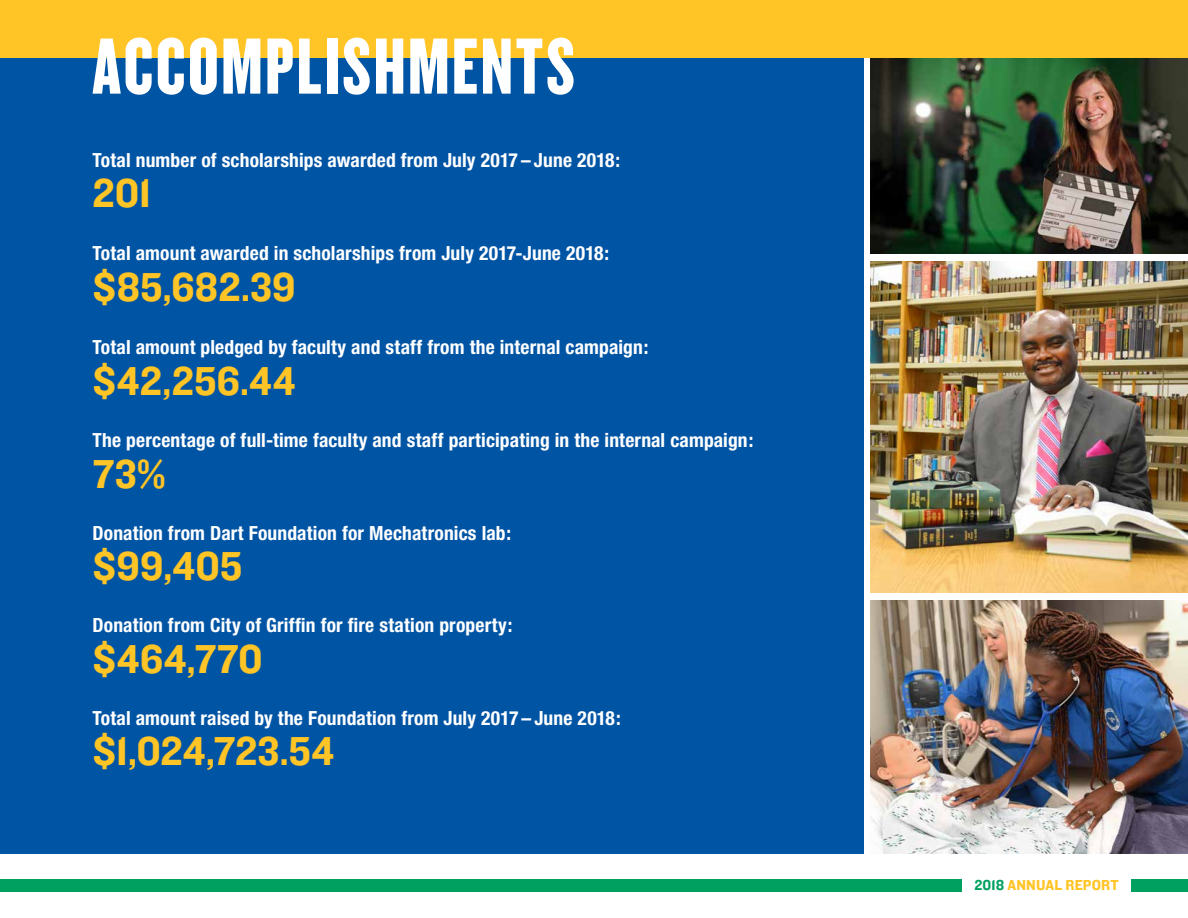
<style>
.page{position:relative;width:1188px;height:918px;background:#fff}
.page>*{position:absolute;margin:0;border:0;box-sizing:border-box;transform-origin:0 0}
.t1{font:82.8px "Knockout HTF68 Full Featherwt";letter-spacing:.03em;color:#fff}
.t2{font:42px "Knockout HTF51 Middleweight";color:#ffc425}
.t3{font:700 condensed 19.5px "Helvetica Neue";letter-spacing:.01em;color:#fff}
.t4{font:15px "Knockout HTF51 Middleweight";letter-spacing:.005em;color:#ffc425}
.s1{color:#00a160}
</style>
<div class="page">
<div style="left:0;top:0;width:863px;height:853px;background:#0054a4"></div>
<img style="left:871px;top:261px;width:317px;height:332px">
<img style="left:871px;top:58px;width:317px;height:196px">
<img style="left:871px;top:600px;width:317px;height:253px">
<div style="left:0;top:0;width:1188px;height:58px;background:#ffc425"></div>
<div style="left:0;top:879px;width:962px;height:13px;background:#00a160"></div>
<div style="left:1132px;top:879px;width:56px;height:13px;background:#00a160"></div>
<h1 class="t1" style="left:93px;top:24px;width:484px">ACCOMPLISHMENTS</h1>
<p class="t3" style="left:93px;top:148px;width:529px">Total number of scholarships awarded from July 2017 – June 2018:</p>
<h2 class="t2" style="left:93px;top:171px;width:60px">201</h2>
<p class="t3" style="left:93px;top:242px;width:518px">Total amount awarded in scholarships from July 2017-June 2018:</p>
<h2 class="t2" style="left:93px;top:265px;width:205px">$85,682.39</h2>
<p class="t3" style="left:93px;top:336px;width:558px">Total amount pledged by faculty and staff from the internal campaign:</p>
<h2 class="t2" style="left:93px;top:359px;width:205px">$42,256.44</h2>
<p class="t3" style="left:93px;top:428px;width:662px">The percentage of full-time faculty and staff participating in the internal campaign:</p>
<h2 class="t2" style="left:93px;top:451px;width:75px">73%</h2>
<p class="t3" style="left:93px;top:521px;width:420px">Donation from Dart Foundation for Mechatronics lab:</p>
<h2 class="t2" style="left:93px;top:544px;width:151px">$99,405</h2>
<p class="t3" style="left:93px;top:613px;width:421px">Donation from City of Griffin for fire station property:</p>
<h2 class="t2" style="left:93px;top:637px;width:172px">$464,770</h2>
<p class="t3" style="left:93px;top:706px;width:530px">Total amount raised by the Foundation from July 2017 – June 2018:</p>
<h2 class="t2" style="left:93px;top:729px;width:243px">$1,024,723.54</h2>
<p class="t4" style="left:974px;top:877px;width:146px"><span class="s1">2018</span> ANNUAL REPORT</p>
</div>
